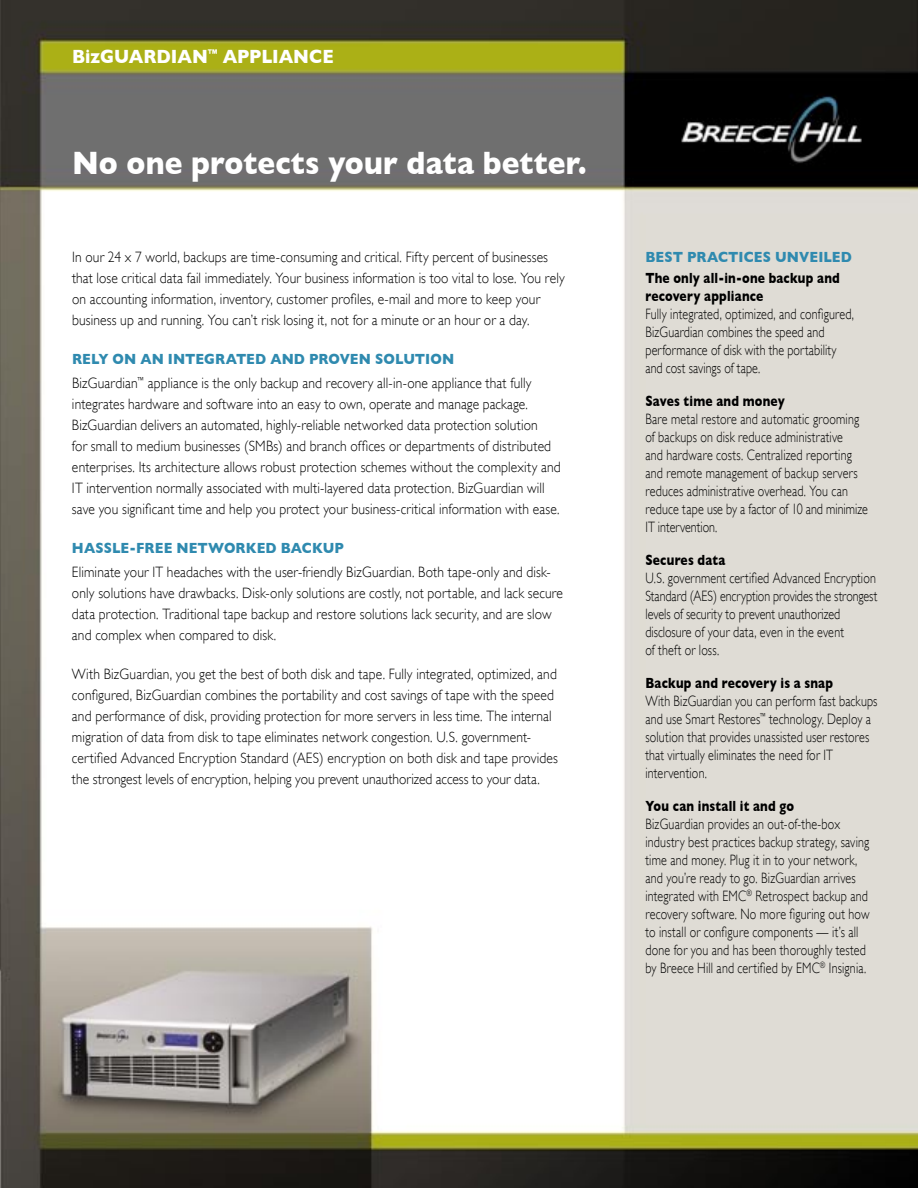
<style>
.page{position:relative;width:918px;height:1188px;background:#fff}
.page>*{position:absolute;margin:0;border:0;box-sizing:border-box;transform-origin:0 0}
.t1{font:700 33px "Gill Sans";letter-spacing:.005em;color:#fff;scale:.9 1}
.t2{font:700 19.5px "Gill Sans";letter-spacing:-.005em;color:#fff;scale:.9 1}
.t3{font:300 15px/21px "Gill Sans";letter-spacing:.01em;color:#000;scale:.9 1}
.t4{font:300 15px/18px "Gill Sans";letter-spacing:.01em;color:#000;scale:.8 1}
.t5{font:700 15px/18px "Gill Sans";letter-spacing:.02em;color:#000;scale:.8 1}
.t6{font:700 15px "Gill Sans";letter-spacing:.005em;color:#2f8aaf;scale:.9 1}
.s1{font-weight:700;color:#2f8aaf}
</style>
<div class="page">
<img style="left:0;top:0;width:918px;height:1188px">
<h2 class="t2" style="left:72px;top:45px;width:292px">BizGUARDIAN<sup>™</sup> APPLIANCE</h2>
<h1 class="t1" style="left:72px;top:144px;width:573px">No one protects your data better.</h1>
<p class="t3" style="left:72px;top:247px;width:549px">In our 24 x 7 world, backups are time-consuming and critical. Fifty percent of businesses that lose critical data fail immediately. Your business information is too vital to lose. You rely on accounting information, inventory, customer profiles, e-mail and more to keep your business up and running. You can’t risk losing it, not for a minute or an hour or a day.</p>
<p class="t3" style="left:72px;top:347px;width:512px;line-height:24px"><span class="s1">RELY ON AN INTEGRATED AND PROVEN SOLUTION<br></span>BizGuardian<sup>™</sup> appliance is the only backup and recovery all-in-one appliance that fully</p>
<p class="t3" style="left:72px;top:394px;width:545px">integrates hardware and software into an easy to own, operate and manage package.<br>BizGuardian delivers an automated, highly-reliable networked data protection solution<br>for small to medium businesses (SMBs) and branch offices or departments of distributed enterprises. Its architecture allows robust protection schemes without the complexity and IT intervention normally associated with multi-layered data protection. BizGuardian will save you significant time and help you protect your business-critical information with ease.</p>
<p class="t6" style="left:72px;top:540px;width:304px">HASSLE-FREE NETWORKED BACKUP</p>
<p class="t3" style="left:72px;top:562px;width:547px">Eliminate your IT headaches with the user-friendly BizGuardian. Both tape-only and disk&shy;only solutions have drawbacks. Disk-only solutions are costly, not portable, and lack secure data protection. Traditional tape backup and restore solutions lack security, and are slow and complex when compared to disk.</p>
<p class="t3" style="left:72px;top:664px;width:541px">With BizGuardian, you get the best of both disk and tape. Fully integrated, optimized, and configured, BizGuardian combines the portability and cost savings of tape with the speed and performance of disk, providing protection for more servers in less time. The internal migration of data from disk to tape eliminates network congestion. U.S. government&shy;certified Advanced Encryption Standard (AES) encryption on both disk and tape provides the strongest levels of encryption, helping you prevent unauthorized access to your data.</p>
<p class="t6" style="left:645px;top:248px;width:231px">BEST PRACTICES UNVEILED</p>
<p class="t5" style="left:645px;top:269px;width:245px">The only all-in-one backup and recovery appliance</p>
<p class="t4" style="left:645px;top:305px;width:262px">Fully integrated, optimized, and configured, BizGuardian combines the speed and performance of disk with the portability and cost savings of tape.</p>
<p class="t5" style="left:645px;top:392px;width:176px">Saves time and money</p>
<p class="t4" style="left:645px;top:410px;width:279px">Bare metal restore and automatic grooming of backups on disk reduce administrative<br>and hardware costs. Centralized reporting and remote management of backup servers reduces administrative overhead. You can reduce tape use by a factor of 10 and minimize IT intervention.</p>
<p class="t5" style="left:645px;top:551px;width:101px">Secures data</p>
<p class="t4" style="left:645px;top:569px;width:292px">U.S. government certified Advanced Encryption Standard (AES) encryption provides the strongest levels of security to prevent unauthorized disclosure of your data, even in the event<br>of theft or loss.</p>
<p class="t5" style="left:645px;top:674px;width:236px">Backup and recovery is a snap</p>
<p class="t4" style="left:645px;top:692px;width:292px">With BizGuardian you can perform fast backups and use Smart Restores<sup>™</sup> technology. Deploy a solution that provides unassisted user restores that virtually eliminates the need for IT intervention.</p>
<p class="t5" style="left:645px;top:797px;width:187px">You can install it and go</p>
<p class="t4" style="left:645px;top:815px;width:282px">BizGuardian provides an out-of-the-box industry best practices backup strategy, saving time and money. Plug it in to your network, and you’re ready to go. BizGuardian arrives integrated with EMC<sup>®</sup> Retrospect backup and recovery software. No more figuring out how to install or configure components — it’s all done for you and has been thoroughly tested by Breece Hill and certified by EMC<sup>®</sup> Insignia.</p>
</div>
